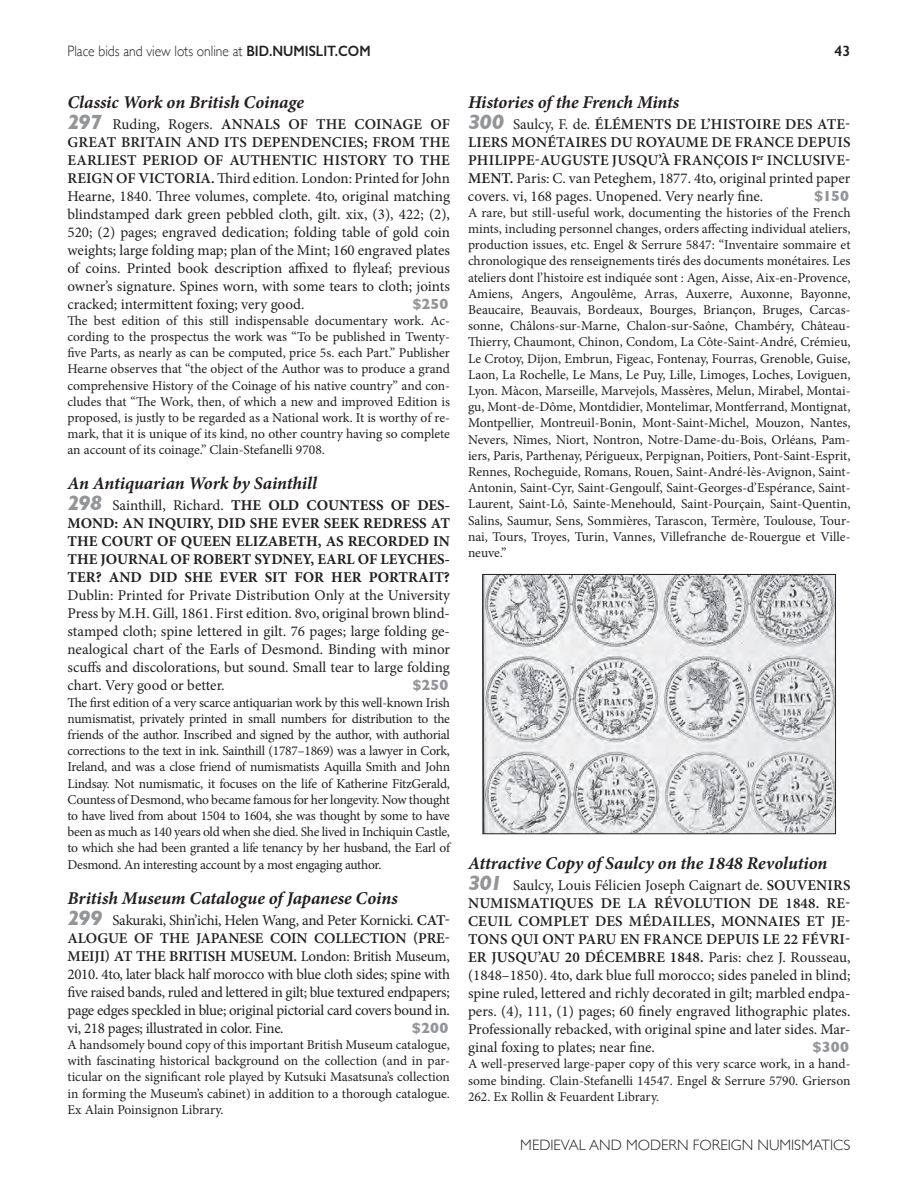
<style>
.page{position:relative;width:918px;height:1188px;background:#fff}
.page>*{position:absolute;margin:0;border:0;box-sizing:border-box;transform-origin:0 0}
.t1{font:italic 700 18px "Minion Pro";letter-spacing:-.005em;color:#231f20}
.t2{font:15px/18px "Minion Pro";letter-spacing:-.005em;color:#231f20;text-align:justify}
.t3{font:600 15px/18px "Minion Pro";letter-spacing:.01em;color:#231f20;text-align:justify}
.t4{font:700 15px/18px "Minion Pro";color:#231f20;text-align:justify}
.t5{font:300 15px "Gill Sans";color:#231f20;scale:.9 1}
.t6{font:300 15px "Gill Sans";color:#231f20}
.t7{font:700 15px "Gill Sans";letter-spacing:.01em;color:#939598}
.t8{font:600 15px "Gill Sans";color:#231f20}
.t9{font:13.5px/16.2px "Minion Pro";letter-spacing:-.005em;color:#231f20;text-align:justify}
.s1{font-weight:600}
.s2{font-family:"Gill Sans";font-weight:700;font-style:italic;font-size:21px;color:#939598}
.s3{font-family:"Gill Sans";font-style:italic;font-size:21px;color:#939598}
.s4{font-weight:400}
</style>
<div class="page">
<img style="left:485px;top:576px;width:349px;height:256px">
<div style="left:483px;top:574px;width:353px;height:260px;border:1px solid #231f20"></div>
<p class="t5" style="left:68px;top:39px;width:338px">Place bids and view lots online at <span class="s1">BID.NUMISLIT.COM</span></p>
<p class="t8" style="left:835px;top:42px;width:17px">43</p>
<h1 class="t1" style="left:68px;top:89px;width:238px">Classic Work on British Coinage</h1>
<p class="t2" style="left:68px;top:115px;width:384px"><span class="s2">297</span> Ruding, Rogers. <span class="s1">ANNALS OF THE COINAGE OF GREAT BRITAIN AND ITS DEPENDENCIES; FROM THE EARLIEST PERIOD OF AUTHENTIC HISTORY TO THE REIGN OF VICTORIA.</span> Third edition. London: Printed for John Hearne, 1840. Three volumes, complete. 4to, original matching blindstamped dark green pebbled cloth, gilt. xix, (3), 422; (2), 520; (2) pages; engraved dedication; folding table of gold coin weights; large folding map; plan of the Mint; 160 engraved plates of coins. Printed book description affixed to flyleaf; previous owner’s signature. Spines worn, with some tears to cloth; joints cracked; intermittent foxing; very good.</p>
<p class="t7" style="left:412px;top:292px;width:38px">$250</p>
<p class="t9" style="left:68px;top:312px;width:384px">The best edition of this still indispensable documentary work. Ac&shy;cording to the prospectus the work was “To be published in Twenty&shy;five Parts, as nearly as can be computed, price 5s. each Part.” Publisher Hearne observes that “the object of the Author was to produce a grand comprehensive History of the Coinage of his native country” and con&shy;cludes that “The Work, then, of which a new and improved Edition is proposed, is justly to be regarded as a National work. It is worthy of re&shy;mark, that it is unique of its kind, no other country having so complete an account of its coinage.” Clain-Stefanelli 9708.</p>
<h1 class="t1" style="left:68px;top:471px;width:251px">An Antiquarian Work by Sainthill</h1>
<p class="t4" style="left:68px;top:497px;width:384px"><span class="s3">298</span> <span class="s4">Sainthill, Richard.</span> THE OLD COUNTESS OF DES-MOND: AN INQUIRY, DID SHE EVER SEEK REDRESS AT THE COURT OF QUEEN ELIZABETH, AS RECORDED IN THE JOURNAL OF ROBERT SYDNEY, EARL OF LEYCHES-TER? AND DID SHE EVER SIT FOR HER PORTRAIT?</p>
<p class="t2" style="left:68px;top:587px;width:384px">Dublin: Printed for Private Distribution Only at the University Press by M.H. Gill, 1861. First edition. 8vo, original brown blind&shy;stamped cloth; spine lettered in gilt. 76 pages; large folding ge&shy;nealogical chart of the Earls of Desmond. Binding with minor scuffs and discolorations, but sound. Small tear to large folding chart. Very good or better.</p>
<p class="t7" style="left:412px;top:674px;width:38px">$250</p>
<p class="t9" style="left:68px;top:694px;width:384px">The first edition of a very scarce antiquarian work by this well-known Irish numismatist, privately printed in small numbers for distribution to the friends of the author. Inscribed and signed by the author, with authorial corrections to the text in ink. Sainthill (1787–1869) was a lawyer in Cork, Ireland, and was a close friend of numismatists Aquilla Smith and John Lindsay. Not numismatic, it focuses on the life of Katherine FitzGerald, Countess of Desmond, who became famous for her longevity. Now thought to have lived from about 1504 to 1604, she was thought by some to have been as much as 140 years old when she died. She lived in Inchiquin Castle, to which she had been granted a life tenancy by her husband, the Earl of Desmond. An interesting account by a most engaging author.</p>
<h1 class="t1" style="left:68px;top:885px;width:332px">British Museum Catalogue of Japanese Coins</h1>
<p class="t2" style="left:67px;top:911px;width:384px"><span class="s2">299</span> Sakuraki, Shin’ichi, Helen Wang, and Peter Kornicki. <span class="s1">CAT-ALOGUE OF THE JAPANESE COIN COLLECTION (PRE-MEIJI) AT THE BRITISH MUSEUM.</span> London: British Museum, 2010. 4to, later black half morocco with blue cloth sides; spine with five raised bands, ruled and lettered in gilt; blue textured endpapers; page edges speckled in blue; original pictorial card covers bound in. vi, 218 pages; illustrated in color. Fine.</p>
<p class="t7" style="left:412px;top:1016px;width:38px">$200</p>
<p class="t9" style="left:68px;top:1037px;width:384px">A handsomely bound copy of this important British Museum catalogue, with fascinating historical background on the collection (and in par&shy;ticular on the significant role played by Kutsuki Masatsuna’s collection in forming the Museum’s cabinet) in addition to a thorough catalogue.<br>Ex Alain Poinsignon Library.</p>
<h1 class="t1" style="left:468px;top:89px;width:213px">Histories of the French Mints</h1>
<p class="t3" style="left:468px;top:115px;width:384px"><span class="s2">300</span> <span class="s4">Saulcy, F. de.</span> ÉLÉMENTS DE L’HISTOIRE DES ATE-LIERS MONÉTAIRES DU ROYAUME DE FRANCE DEPUIS PHILIPPE-AUGUSTE JUSQU’À FRANÇOIS I<sup>er</sup> INCLUSIVE-MENT. <span class="s4">Paris: C. van Peteghem, 1877. 4to, original printed paper covers. vi, 168 pages. Unopened. Very nearly fine.</span></p>
<p class="t7" style="left:814px;top:184px;width:36px">$150</p>
<p class="t9" style="left:468px;top:204px;width:384px">A rare, but still-useful work, documenting the histories of the French mints, including personnel changes, orders affecting individual ateliers, production issues, etc. Engel &amp; Serrure 5847: “Inventaire sommaire et chronologique des renseignements tirés des documents monétaires. Les ateliers dont l’histoire est indiquée sont : Agen, Aisse, Aix-en-Provence, Amiens, Angers, Angoulême, Arras, Auxerre, Auxonne, Bayonne, Beaucaire, Beauvais, Bordeaux, Bourges, Briançon, Bruges, Carcas&shy;sonne, Châlons-sur-Marne, Chalon-sur-Saône, Chambéry, Château-Thierry, Chaumont, Chinon, Condom, La Côte-Saint-André, Crémieu, Le Crotoy, Dijon, Embrun, Figeac, Fontenay, Fourras, Grenoble, Guise, Laon, La Rochelle, Le Mans, Le Puy, Lille, Limoges, Loches, Loviguen, Lyon. Màcon, Marseille, Marvejols, Massères, Melun, Mirabel, Montai&shy;gu, Mont-de-Dôme, Montdidier, Montelimar, Montferrand, Montignat, Montpellier, Montreuil-Bonin, Mont-Saint-Michel, Mouzon, Nantes, Nevers, Nîmes, Niort, Nontron, Notre-Dame-du-Bois, Orléans, Pam&shy;iers, Paris, Parthenay, Périgueux, Perpignan, Poitiers, Pont-Saint-Esprit, Rennes, Rocheguide, Romans, Rouen, Saint-André-lès-Avignon, Saint-Antonin, Saint-Cyr, Saint-Gengoulf, Saint-Georges-d’Espérance, Saint-Laurent, Saint-Lô, Sainte-Menehould, Saint-Pourçain, Saint-Quentin, Salins, Saumur, Sens, Sommières, Tarascon, Termère, Toulouse, Tour&shy;nai, Tours, Troyes, Turin, Vannes, Villefranche de-Rouergue et Ville&shy;neuve.”</p>
<h1 class="t1" style="left:468px;top:851px;width:361px">Attractive Copy of Saulcy on the 1848 Revolution</h1>
<p class="t2" style="left:468px;top:877px;width:384px"><span class="s2">301</span> Saulcy, Louis Félicien Joseph Caignart de. <span class="s1">SOUVENIRS NUMISMATIQUES DE LA RÉVOLUTION DE 1848. RE-CEUIL COMPLET DES MÉDAILLES, MONNAIES ET JE-TONS QUI ONT PARU EN FRANCE DEPUIS LE 22 FÉVRI-ER JUSQU’AU 20 DÉCEMBRE 1848.</span> Paris: chez J. Rousseau, (1848–1850). 4to, dark blue full morocco; sides paneled in blind; spine ruled, lettered and richly decorated in gilt; marbled endpa&shy;pers. (4), 111, (1) pages; 60 finely engraved lithographic plates.<br>Professionally rebacked, with original spine and later sides. Mar&shy;ginal foxing to plates; near fine.</p>
<p class="t7" style="left:812px;top:1035px;width:38px">$300</p>
<p class="t9" style="left:468px;top:1056px;width:384px">A well-preserved large-paper copy of this very scarce work, in a hand&shy;some binding. Clain-Stefanelli 14547. Engel &amp; Serrure 5790. Grierson 262. Ex Rollin &amp; Feuardent Library.</p>
<p class="t6" style="left:520px;top:1133px;width:332px">MEDIEVAL AND MODERN FOREIGN NUMISMATICS</p>
</div>
